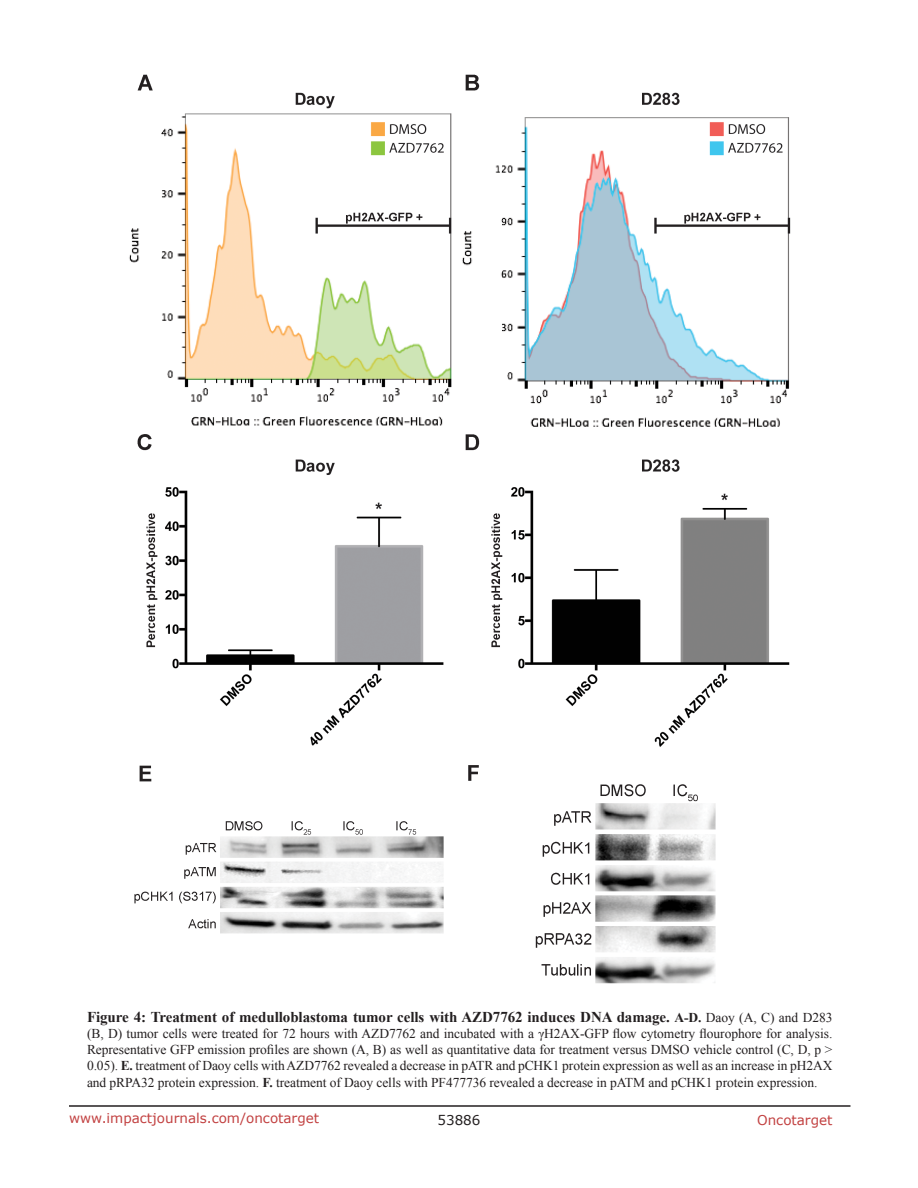
<style>
.page{position:relative;width:918px;height:1188px;background:#fff}
.page>*{position:absolute;margin:0;border:0;box-sizing:border-box;transform-origin:0 0}
.figuretext{font:700 15px "Times New Roman";letter-spacing:-.005em;color:#231f20}
.figuretext-2{font:13.5px/16.2px "Times New Roman";letter-spacing:-.005em;color:#231f20;text-align:justify}
.t1{font:13.5px "Verdana";color:#c24141}
.t2{font:13.5px "Verdana";color:#231f20}
.s1{font-size:13.5px}
.s2{font-weight:400;font-size:13.5px}
.s3{font-weight:700}
</style>
<div class="page">
<hr style="left:69px;top:1105px;width:781px;height:2px;background:#231f20">
<img style="left:129px;top:74px;width:662px;height:910px">
<p class="figuretext" style="left:87px;top:1006px;width:747px">Figure 4: Treatment of medulloblastoma tumor cells with AZD7762 induces DNA damage. <span class="s1">A-D.</span> <span class="s2">Daoy (A, C) and D283</span></p>
<p class="figuretext-2" style="left:87px;top:1025px;width:747px">(B, D) tumor cells were treated for 72 hours with AZD7762 and incubated with a γH2AX-GFP flow cytometry flourophore for analysis.<br>Representative GFP emission profiles are shown (A, B) as well as quantitative data for treatment versus DMSO vehicle control (C, D, p &gt; 0.05). <span class="s3">E.</span> treatment of Daoy cells with AZD7762 revealed a decrease in pATR and pCHK1 protein expression as well as an increase in pH2AX and pRPA32 protein expression. <span class="s3">F.</span> treatment of Daoy cells with PF477736 revealed a decrease in pATM and pCHK1 protein expression.</p>
<p class="t1" style="left:69px;top:1109px;width:252px">www.impactjournals.com/oncotarget</p>
<p class="t2" style="left:438px;top:1111px;width:44px">53886</p>
<p class="t1" style="left:757px;top:1111px;width:77px">Oncotarget</p>
</div>
